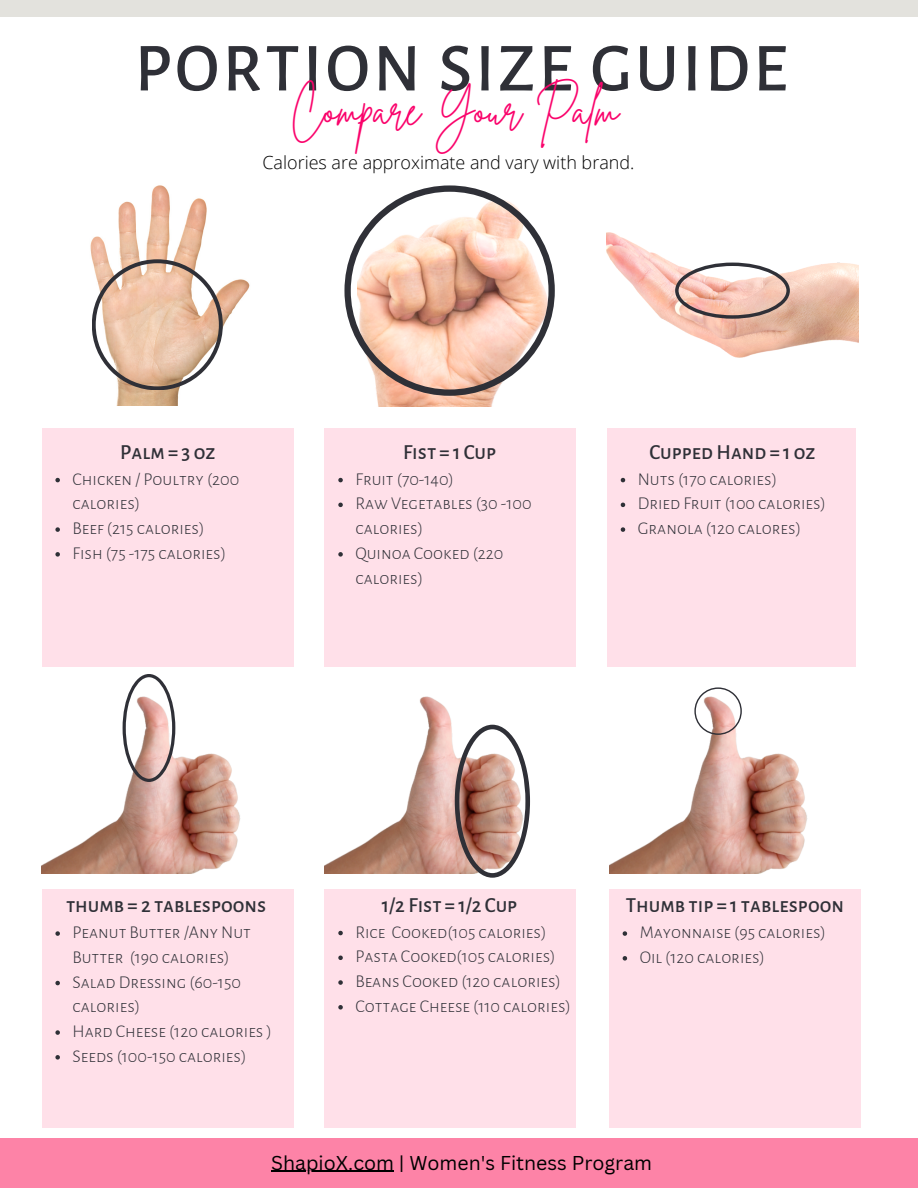
<style>
.page{position:relative;width:918px;height:1188px;background:#fff}
.page>*{position:absolute;margin:0;border:0;box-sizing:border-box;transform-origin:0 0}
.t1{font:500 69px "Alegreya Sans SC";letter-spacing:.05em;color:#2f3037}
.t2{font:43.5px "Brittany Signature";color:#fa036b}
.t3{font:500 21px "Alegreya Sans SC";color:#2f3037}
.t4{font:19.5px "Canva Sans";color:#000}
.t5{font:300 18px/24.8px "Alegreya Sans SC";color:#2f3037}
.t6{font:300 18px "Open Sans";color:#000}
</style>
<div class="page">
<div style="left:0;top:0;width:918px;height:17px;background:#e3e2dd"></div>
<div style="left:324px;top:428px;width:251px;height:239px;background:#ffe0e9"></div>
<div style="left:608px;top:428px;width:248px;height:239px;background:#ffe0e9"></div>
<svg style="left:621px;top:478px;width:4px;height:4px"></svg>
<svg style="left:621px;top:503px;width:4px;height:4px"></svg>
<svg style="left:621px;top:527px;width:4px;height:5px"></svg>
<img style="left:90px;top:185px;width:160px;height:220px">
<div style="left:42px;top:428px;width:251px;height:239px;background:#ffe0e9"></div>
<div style="left:42px;top:889px;width:251px;height:239px;background:#ffe0e9"></div>
<div style="left:324px;top:889px;width:251px;height:239px;background:#ffe0e9"></div>
<div style="left:609px;top:889px;width:251px;height:239px;background:#ffe0e9"></div>
<img style="left:377px;top:396px;width:118px;height:10px">
<img style="left:606px;top:233px;width:252px;height:222px">
<img style="left:42px;top:651px;width:252px;height:222px">
<svg style="left:92px;top:259px;width:131px;height:131px"></svg>
<img style="left:325px;top:651px;width:251px;height:222px">
<svg style="left:455px;top:725px;width:75px;height:153px"></svg>
<svg style="left:55px;top:478px;width:5px;height:4px"></svg>
<svg style="left:55px;top:527px;width:5px;height:5px"></svg>
<svg style="left:55px;top:552px;width:5px;height:5px"></svg>
<svg style="left:338px;top:478px;width:5px;height:4px"></svg>
<svg style="left:338px;top:503px;width:5px;height:4px"></svg>
<svg style="left:338px;top:552px;width:5px;height:5px"></svg>
<svg style="left:55px;top:931px;width:5px;height:5px"></svg>
<svg style="left:55px;top:981px;width:5px;height:4px"></svg>
<svg style="left:55px;top:1030px;width:5px;height:5px"></svg>
<svg style="left:55px;top:1055px;width:5px;height:5px"></svg>
<svg style="left:338px;top:931px;width:5px;height:4px"></svg>
<svg style="left:338px;top:956px;width:5px;height:4px"></svg>
<svg style="left:338px;top:980px;width:5px;height:5px"></svg>
<svg style="left:338px;top:1005px;width:5px;height:5px"></svg>
<svg style="left:623px;top:931px;width:4px;height:5px"></svg>
<svg style="left:623px;top:956px;width:4px;height:5px"></svg>
<svg style="left:123px;top:674px;width:52px;height:108px"></svg>
<img style="left:609px;top:735px;width:199px;height:138px">
<svg style="left:694px;top:687px;width:48px;height:48px"></svg>
<svg style="left:344px;top:185px;width:211px;height:211px"></svg>
<svg style="left:675px;top:263px;width:115px;height:56px"></svg>
<div style="left:0;top:1139px;width:918px;height:49px;background:#fd83a7"></div>
<hr style="left:271px;top:1171px;width:123px;height:1px;background:#000">
<h1 class="t1" style="left:135px;top:35px;width:654px">PORTION SIZE GUIDE</h1>
<h2 class="t2" style="left:291px;top:82px;width:330px">Compare Your Palm</h2>
<p class="t6" style="left:262px;top:149px;width:374px">Calories are approximate and vary with brand.</p>
<p class="t3" style="left:120px;top:442px;width:97px">Palm = 3 oz</p>
<p class="t5" style="left:73px;top:467px;width:168px">Chicken / Poultry (200 calories)<br>Beef (215 calories)<br>Fish (75 -175 calories)</p>
<p class="t3" style="left:403px;top:442px;width:95px">Fist = 1 Cup</p>
<p class="t5" style="left:355px;top:467px;width:178px">Fruit (70-140)<br>Raw Vegetables (30 -100 calories)<br>Quinoa Cooked (220 calories)</p>
<p class="t3" style="left:649px;top:442px;width:168px">Cupped Hand = 1 oz</p>
<p class="t5" style="left:638px;top:467px;width:190px">Nuts (170 calories)<br>Dried Fruit (100 calories)<br>Granola (120 calores)</p>
<p class="t3" style="left:66px;top:895px;width:202px">thumb = 2 tablespoons</p>
<p class="t5" style="left:73px;top:920px;width:201px">Peanut Butter /Any Nut<br>Butter (190 calories)<br>Salad Dressing (60-150 calories)<br>Hard Cheese (120 calories )<br>Seeds (100-150 calories)</p>
<p class="t3" style="left:382px;top:895px;width:137px">1/2 Fist = 1/2 Cup</p>
<p class="t5" style="left:355px;top:920px;width:217px">Rice Cooked(105 calories)<br>Pasta Cooked(105 calories)<br>Beans Cooked (120 calories)<br>Cottage Cheese (110 calories)</p>
<p class="t3" style="left:626px;top:895px;width:220px">Thumb tip = 1 tablespoon</p>
<p class="t5" style="left:640px;top:920px;width:188px">Mayonnaise (95 calories)<br>Oil (120 calories)</p>
<p class="t4" style="left:271px;top:1149px;width:382px">ShapioX.com | Women's Fitness Program</p>
</div>
